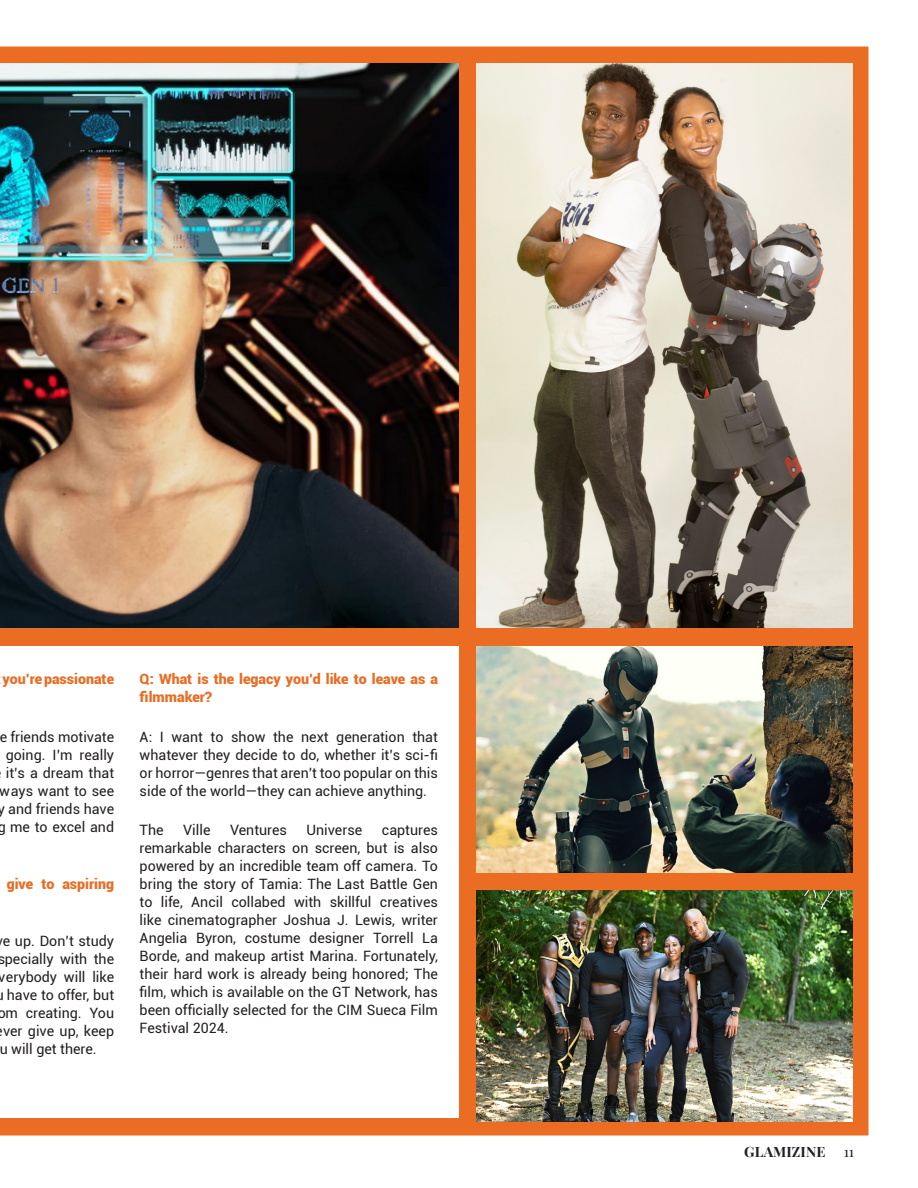
<style>
.page{position:relative;width:918px;height:1188px;background:#fff}
.page>*{position:absolute;margin:0;border:0;box-sizing:border-box;transform-origin:0 0}
.t1{font:14.25px/18px "Roboto";color:#231f20;text-align:justify}
.t2{font:900 14.25px/18px "Roboto";color:#eb6c21}
.t3{font:700 14.25px "Playfair Display";letter-spacing:.01em;color:#231f20}
.t4{font:14.25px "Playfair Display";color:#231f20}
</style>
<div class="page">
<img style="left:0;top:46px;width:869px;height:1090px">
<p class="t2" style="left:3px;top:670px;width:113px">you’re passionate</p>
<p class="t1" style="left:-3px;top:727px;width:119px;text-align:right">e friends motivate going. I’m really it’s a dream that ways want to see y and friends have g me to excel and</p>
<p class="t2" style="left:7px;top:874px;width:109px">give to aspiring</p>
<p class="t1" style="left:3px;top:932px;width:113px">e up. Don’t study</p>
<p class="t1" style="left:-3px;top:950px;width:118px">specially with the</p>
<p class="t1" style="left:-1px;top:968px;width:117px">verybody will like</p>
<p class="t1" style="left:7px;top:986px;width:109px">have to offer, but</p>
<p class="t1" style="left:-3px;top:1004px;width:118px">om creating. You</p>
<p class="t1" style="left:3px;top:1022px;width:113px">ver give up, keep</p>
<p class="t1" style="left:0;top:1040px;width:99px">u will get there.</p>
<p class="t2" style="left:140px;top:670px;width:300px">Q: What is the legacy you’d like to leave as a filmmaker?</p>
<p class="t1" style="left:140px;top:727px;width:300px">A: I want to show the next generation that whatever they decide to do, whether it’s sci-fi or horror—genres that aren’t too popular on this side of the world—they can achieve anything.</p>
<p class="t1" style="left:140px;top:820px;width:26px">The</p>
<p class="t1" style="left:183px;top:820px;width:29px">Ville</p>
<p class="t1" style="left:230px;top:820px;width:58px">Ventures</p>
<p class="t1" style="left:307px;top:820px;width:57px">Universe</p>
<p class="t1" style="left:140px;top:820px;width:300px;text-indent:242px">captures remarkable characters on screen, but is also powered by an incredible team off camera. To bring the story of Tamia: The Last Battle Gen to life, Ancil collabed with skillful creatives like cinematographer Joshua J. Lewis, writer Angelia Byron, costume designer Torrell La Borde, and makeup artist Marina. Fortunately, their hard work is already being honored; The film, which is available on the GT Network, has been officially selected for the CIM Sueca Film Festival 2024.</p>
<p class="t3" style="left:744px;top:1142px;width:83px">GLAMIZINE</p>
<p class="t4" style="left:844px;top:1142px;width:12px">11</p>
</div>
